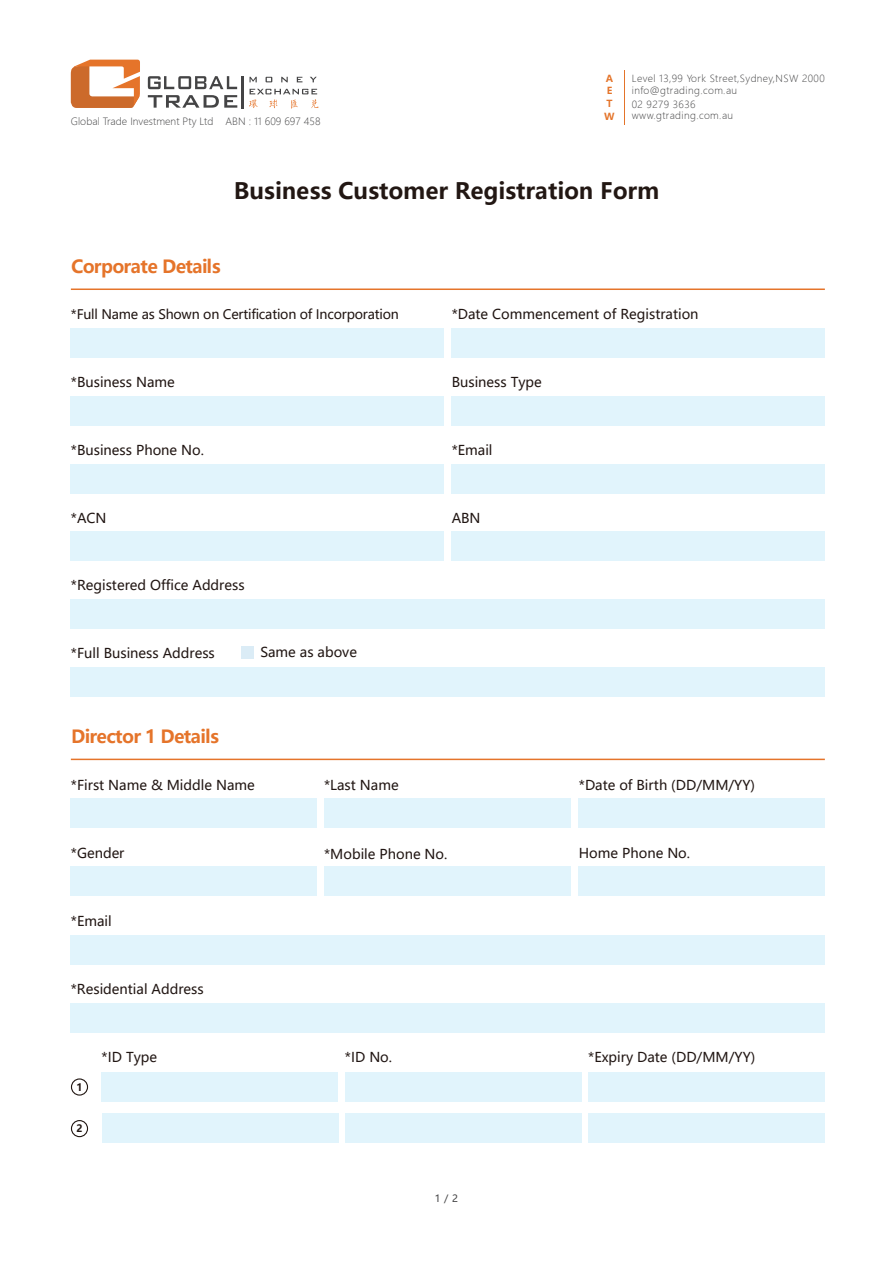
<style>
.page{position:relative;width:893px;height:1263px;background:#fff}
.page>*{position:absolute;margin:0;border:0;box-sizing:border-box;transform-origin:0 0}
.t1{font:700 22.5px "Microsoft Ya Hei";color:#221713}
.t2{font:700 18px "Microsoft Ya Hei";letter-spacing:-.035em;color:#e5742a}
.t3{font:13.5px "Microsoft Ya Hei";color:#211613}
.t4{font:13.05px "Microsoft Ya Hei";letter-spacing:-.015em;color:#211613}
.t5{font:700 10.2px "Microsoft Ya Hei";color:#221713}
.t6{font:10.05px "Microsoft Ya Hei";color:#444445}
.t7{font:300 9.9px "Microsoft Ya Hei";letter-spacing:.005em;color:#444445}
.t8{font:300 9.75px/13px "Microsoft Ya Hei";letter-spacing:.04em;color:#444445}
.t9{font:700 9.75px/12.8px "Microsoft Ya Hei";color:#e4742a}
</style>
<div class="page">
<div style="left:71px;top:1078px;width:17px;height:17px;border:1px solid #221713;border-radius:50%"></div>
<div style="left:71px;top:1120px;width:17px;height:17px;border:1px solid #221713;border-radius:50%"></div>
<div style="left:102px;top:1072px;width:236px;height:30px;background:#e1f4fc"></div>
<div style="left:345px;top:1072px;width:237px;height:30px;background:#e1f4fc"></div>
<div style="left:589px;top:1072px;width:236px;height:30px;background:#e1f4fc"></div>
<div style="left:102px;top:1113px;width:236px;height:30px;background:#e1f4fc"></div>
<div style="left:345px;top:1113px;width:237px;height:30px;background:#e1f4fc"></div>
<div style="left:589px;top:1113px;width:236px;height:29px;background:#e1f4fc"></div>
<div style="left:242px;top:647px;width:12px;height:12px;background:#dbecf6"></div>
<div style="left:71px;top:798px;width:246px;height:30px;background:#e1f4fc"></div>
<div style="left:71px;top:866px;width:246px;height:30px;background:#e1f4fc"></div>
<div style="left:325px;top:798px;width:246px;height:30px;background:#e1f4fc"></div>
<div style="left:579px;top:798px;width:246px;height:30px;background:#e1f4fc"></div>
<div style="left:325px;top:866px;width:246px;height:30px;background:#e1f4fc"></div>
<div style="left:579px;top:866px;width:246px;height:30px;background:#e1f4fc"></div>
<hr style="left:71px;top:759px;width:754px;height:1px;background:#e5742a">
<div style="left:71px;top:935px;width:754px;height:30px;background:#e1f4fc"></div>
<div style="left:71px;top:328px;width:373px;height:30px;background:#e1f4fc"></div>
<div style="left:71px;top:396px;width:373px;height:30px;background:#e1f4fc"></div>
<div style="left:71px;top:464px;width:373px;height:29px;background:#e1f4fc"></div>
<div style="left:71px;top:531px;width:373px;height:30px;background:#e1f4fc"></div>
<div style="left:452px;top:328px;width:373px;height:30px;background:#e1f4fc"></div>
<div style="left:452px;top:396px;width:373px;height:30px;background:#e1f4fc"></div>
<div style="left:452px;top:464px;width:373px;height:29px;background:#e1f4fc"></div>
<div style="left:452px;top:531px;width:373px;height:30px;background:#e1f4fc"></div>
<hr style="left:71px;top:288px;width:754px;height:2px;background:#e5742a">
<svg style="left:250px;top:77px;width:7px;height:5px"></svg>
<svg style="left:266px;top:77px;width:6px;height:5px"></svg>
<svg style="left:281px;top:77px;width:7px;height:5px"></svg>
<svg style="left:297px;top:77px;width:5px;height:5px"></svg>
<svg style="left:310px;top:77px;width:7px;height:5px"></svg>
<svg style="left:148px;top:76px;width:89px;height:13px"></svg>
<svg style="left:148px;top:95px;width:89px;height:13px"></svg>
<svg style="left:71px;top:60px;width:69px;height:48px"></svg>
<svg style="left:249px;top:89px;width:70px;height:20px"></svg>
<hr style="left:242px;top:76px;width:2px;height:32px;background:#444445">
<hr style="left:624px;top:70px;width:1px;height:55px;background:#e4742a">
<div style="left:71px;top:599px;width:754px;height:30px;background:#e1f4fc"></div>
<div style="left:71px;top:667px;width:754px;height:30px;background:#e1f4fc"></div>
<div style="left:71px;top:1002px;width:754px;height:30px;background:#e1f4fc"></div>
<p class="t7" style="left:71px;top:115px;width:251px">Global Trade Investment Pty Ltd ABN : 11 609 697 458</p>
<p class="t9" style="left:604px;top:71px;width:12px">A<br>E<br>T<br>W</p>
<p class="t8" style="left:632px;top:71px;width:194px">Level 13,99 York Street,Sydney,NSW 2000 info@gtrading.com.au<br>02 9279 3636</p>
<p class="t8" style="left:632px;top:109px;width:103px">www.gtrading.com.au</p>
<h1 class="t1" style="left:234px;top:175px;width:427px">Business Customer Registration Form</h1>
<h2 class="t2" style="left:71px;top:254px;width:151px">Corporate Details</h2>
<p class="t4" style="left:71px;top:306px;width:329px">*Full Name as Shown on Certification of Incorporation</p>
<p class="t3" style="left:452px;top:305px;width:248px">*Date Commencement of Registration</p>
<p class="t3" style="left:71px;top:373px;width:105px">*Business Name</p>
<p class="t3" style="left:452px;top:373px;width:92px">Business Type</p>
<p class="t3" style="left:71px;top:441px;width:135px">*Business Phone No.</p>
<p class="t3" style="left:452px;top:441px;width:42px">*Email</p>
<p class="t3" style="left:71px;top:509px;width:37px">*ACN</p>
<p class="t3" style="left:71px;top:576px;width:175px">*Registered Office Address</p>
<p class="t3" style="left:71px;top:644px;width:145px">*Full Business Address</p>
<p class="t3" style="left:260px;top:643px;width:98px">Same as above</p>
<h2 class="t2" style="left:71px;top:724px;width:149px">Director 1 Details</h2>
<p class="t3" style="left:71px;top:776px;width:185px">*First Name &amp; Middle Name</p>
<p class="t3" style="left:324px;top:776px;width:76px">*Last Name</p>
<p class="t3" style="left:452px;top:509px;width:30px">ABN</p>
<p class="t3" style="left:579px;top:776px;width:178px">*Date of Birth (DD/MM/YY)</p>
<p class="t3" style="left:71px;top:844px;width:55px">*Gender</p>
<p class="t3" style="left:71px;top:912px;width:42px">*Email</p>
<p class="t3" style="left:71px;top:980px;width:134px">*Residential Address</p>
<p class="t3" style="left:324px;top:845px;width:125px">*Mobile Phone No.</p>
<p class="t3" style="left:579px;top:844px;width:113px">Home Phone No.</p>
<p class="t5" style="left:76px;top:1080px;width:8px">1</p>
<p class="t5" style="left:76px;top:1121px;width:8px">2</p>
<p class="t3" style="left:102px;top:1048px;width:57px">*ID Type</p>
<p class="t3" style="left:345px;top:1048px;width:49px">*ID No.</p>
<p class="t3" style="left:588px;top:1048px;width:169px">*Expiry Date (DD/MM/YY)</p>
<p class="t6" style="left:435px;top:1192px;width:25px">1 / 2</p>
</div>
